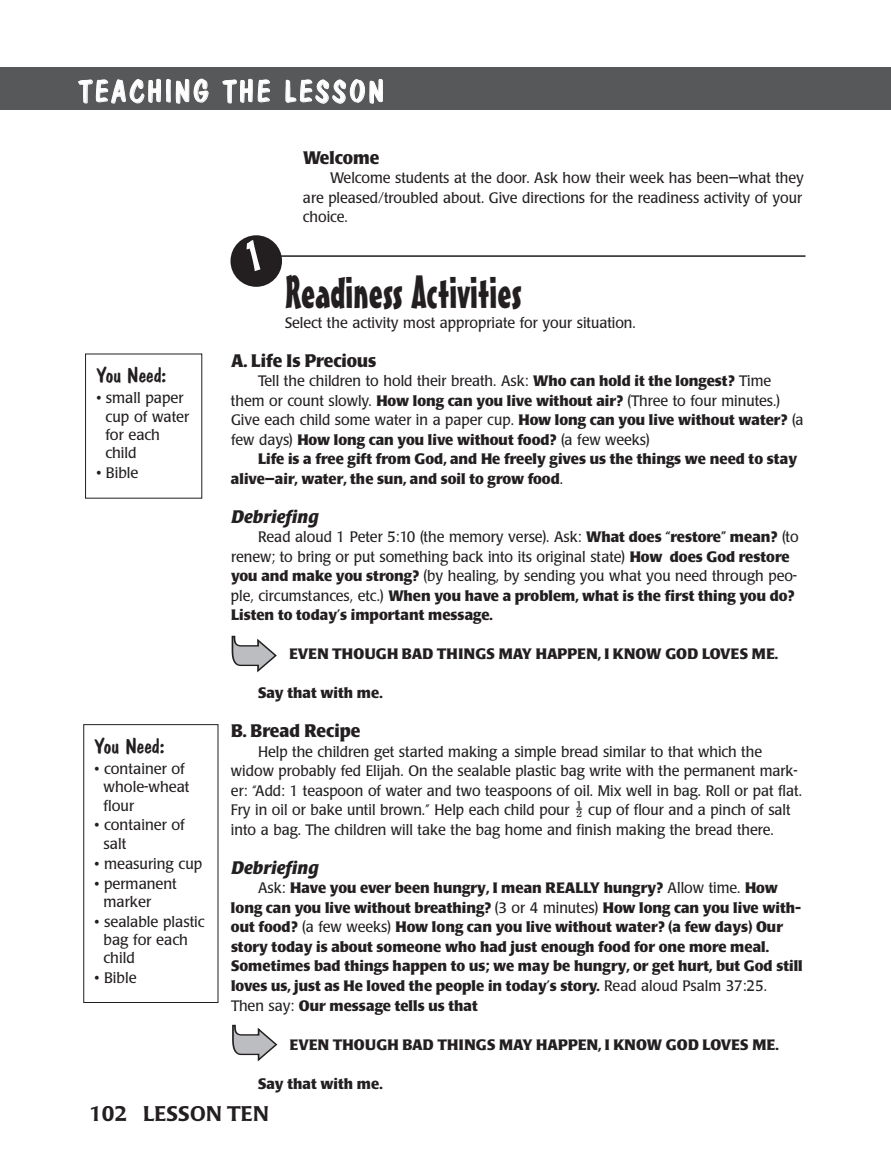
<style>
.page{position:relative;width:891px;height:1175px;background:#fff}
.page>*{position:absolute;margin:0;border:0;box-sizing:border-box;transform-origin:0 0}
.t1{font:45px "Mister Earl BT";color:#231f20}
.t2{font:30px "Dom Casual D";letter-spacing:.1em;color:#fff}
.t3{font:21px "Dom Casual D";color:#231f20;scale:1.05 1}
.t4{font:500 21px "Poppl Laudatio";color:#231f20}
.t5{font:700 18px "Poppl Laudatio";color:#231f20;scale:.95 1}
.t6{font:italic 700 18px "Poppl Laudatio";color:#231f20}
.t7{font:15px/19.5px "Poppl Laudatio";color:#231f20;scale:.95 1}
.t8{font:700 15px/19.5px "Poppl Laudatio";color:#231f20}
.t9{font:15px/18.3px "Poppl Laudatio";color:#231f20}
.t10{font:700 15px "Poppl Laudatio";letter-spacing:.02em;color:#231f20}
.s1{font-weight:700}
.s2{font-weight:400}
</style>
<div class="page">
<div style="left:231px;top:235px;width:51px;height:52px;background:#231f20;border-radius:50%"></div>
<hr style="left:279px;top:255px;width:527px;height:2px;background:#231f20">
<div style="left:0;top:67px;width:877px;height:42px;background:#57585a"></div>
<div style="left:878px;top:67px;width:13px;height:42px;background:#57585a"></div>
<svg style="left:232px;top:1024px;width:45px;height:37px"></svg>
<svg style="left:232px;top:635px;width:45px;height:37px"></svg>
<div style="left:83px;top:724px;width:135px;height:278px;border:1px solid #231f20"></div>
<h2 class="t2" style="left:79px;top:73px;width:306px">TEACHING THE LESSON</h2>
<h3 class="t3" style="left:96px;top:362px;width:68px">You Need:</h3>
<p class="t9" style="left:105px;top:390px;width:85px;text-indent:-9px">• small paper cup of water for each child</p>
<p class="t9" style="left:96px;top:465px;width:43px">• Bible</p>
<h3 class="t3" style="left:95px;top:733px;width:68px">You Need:</h3>
<p class="t9" style="left:104px;top:761px;width:87px;text-indent:-9px">• container of whole-wheat flour</p>
<p class="t9" style="left:104px;top:817px;width:83px;text-indent:-9px">• container of salt</p>
<p class="t9" style="left:95px;top:855px;width:109px">• measuring cup</p>
<p class="t9" style="left:104px;top:875px;width:75px;text-indent:-9px">• permanent marker</p>
<p class="t9" style="left:104px;top:913px;width:102px;text-indent:-9px">• sealable plastic bag for each child</p>
<p class="t9" style="left:95px;top:970px;width:43px">• Bible</p>
<p class="t5" style="left:303px;top:150px;width:82px">Welcome</p>
<p class="t7" style="left:303px;top:170px;width:529px;text-indent:27px">Welcome students at the door. Ask how their week has been—what they are pleased/troubled about. Give directions for the readiness activity of your choice.</p>
<h1 class="t1" style="left:285px;top:276px;width:238px">Readiness Activities</h1>
<p class="t7" style="left:285px;top:314px;width:371px">Select the activity most appropriate for your situation.</p>
<p class="t5" style="left:231px;top:353px;width:155px">A. Life Is Precious</p>
<p class="t7" style="left:231px;top:373px;width:604px;text-indent:27px">Tell the children to hold their breath. Ask: <span class="s1">Who can hold it the longest?</span> Time them or count slowly. <span class="s1">How long can you live without air?</span> (Three to four minutes.)<br>Give each child some water in a paper cup. <span class="s1">How long can you live without water?</span> (a few days) <span class="s1">How long can you live without food?</span> (a few weeks)</p>
<p class="t8" style="left:231px;top:451px;width:568px;text-indent:27px">Life is a free gift from God, and He freely gives us the things we need to stay alive—air, water, the sun, and soil to grow food<span class="s2">.</span></p>
<p class="t6" style="left:231px;top:509px;width:89px">Debriefing</p>
<p class="t7" style="left:231px;top:529px;width:599px;text-indent:27px">Read aloud 1 Peter 5:10 (the memory verse). Ask: <span class="s1">What does “restore” mean?</span> (to renew; to bring or put something back into its original state) <span class="s1">How does God restore you and make you strong?</span> (by healing, by sending you what you need through peo&shy;ple, circumstances, etc.) <span class="s1">When you have a problem, what is the first thing you do?<br>Listen to today’s important message.</span></p>
<p class="t10" style="left:289px;top:648px;width:490px">EVEN THOUGH BAD THINGS MAY HAPPEN, I KNOW GOD LOVES ME.</p>
<p class="t8" style="left:258px;top:685px;width:126px">Say that with me.</p>
<p class="t5" style="left:231px;top:724px;width:138px">B. Bread Recipe</p>
<p class="t7" style="left:231px;top:743px;width:603px;text-indent:27px">Help the children get started making a simple bread similar to that which the widow probably fed Elijah. On the sealable plastic bag write with the permanent mark&shy;er: “Add: 1 teaspoon of water and two teaspoons of oil. Mix well in bag. Roll or pat flat.<br>Fry in oil or bake until brown.” Help each child pour cup of flour and a pinch of salt into a bag. The children will take the bag home and finish making the bread there.</p>
<p class="t6" style="left:231px;top:860px;width:89px">Debriefing</p>
<p class="t8" style="left:231px;top:880px;width:573px;text-indent:27px"><span class="s2">Ask:</span> Have you ever been hungry, I mean REALLY hungry? <span class="s2">Allow time.</span> How long can you live without breathing? <span class="s2">(3 or 4 minutes)</span> How long can you live with&shy;out food? <span class="s2">(a few weeks)</span> How long can you live without water? (a few days) Our story today is about someone who had just enough food for one more meal.<br>Sometimes bad things happen to us; we may be hungry, or get hurt, but God still loves us, just as He loved the people in today’s story. <span class="s2">Read aloud Psalm 37:25.<br>Then say:</span> Our message tells us that</p>
<p class="t10" style="left:290px;top:1038px;width:490px">EVEN THOUGH BAD THINGS MAY HAPPEN, I KNOW GOD LOVES ME.</p>
<p class="t8" style="left:258px;top:1075px;width:126px">Say that with me.</p>
<h3 class="t4" style="left:89px;top:1105px;width:181px">102 LESSON TEN</h3>
</div>
